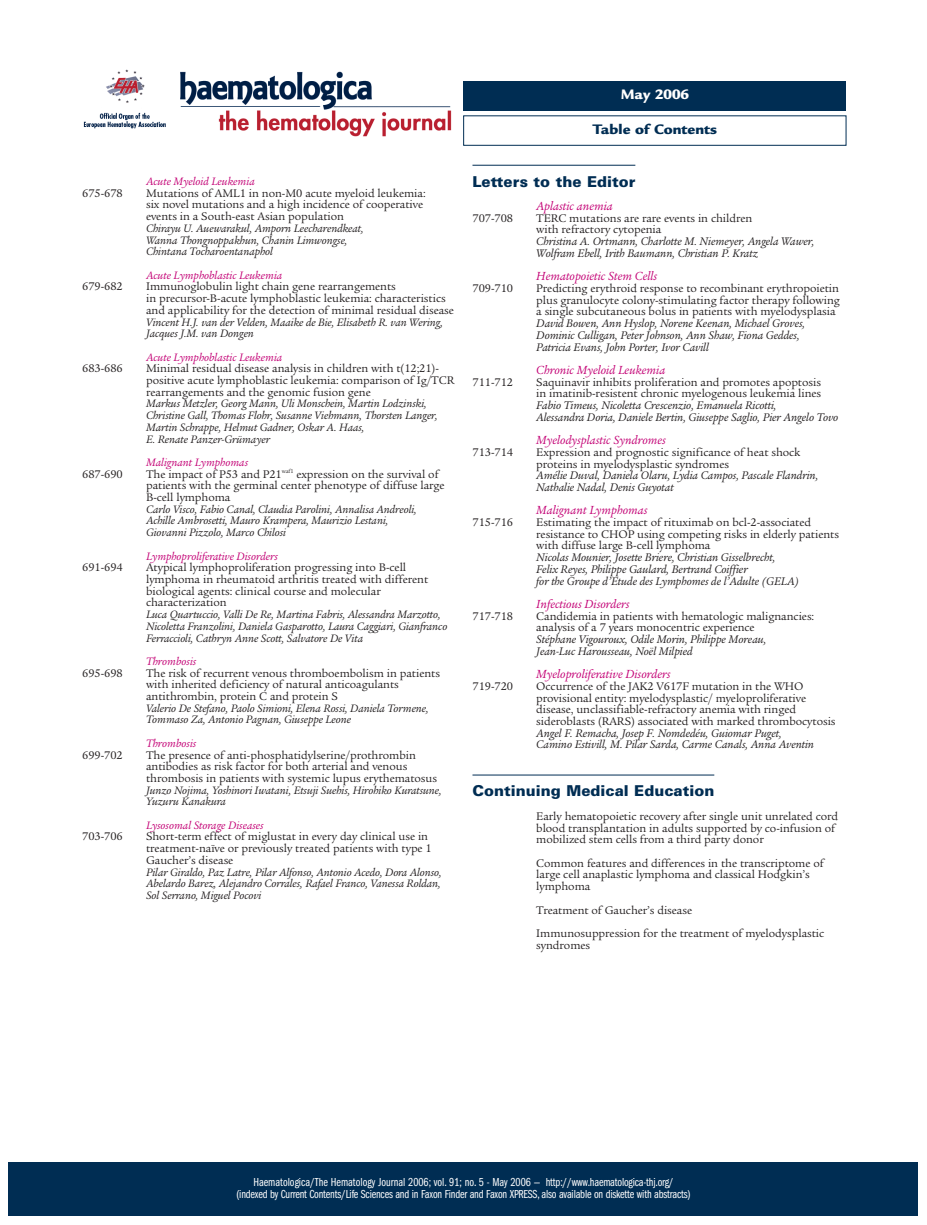
<style>
.page{position:relative;width:927px;height:1225px;background:#fff}
.page>*{position:absolute;margin:0;border:0;box-sizing:border-box;transform-origin:0 0}
.t1{font:900 15px "Univers";color:#002d53}
.t2{font:900 15px "Legacy Sans";color:#002d53}
.t3{font:900 15px "Legacy Sans";color:#fff}
.t4{font:italic 12.75px "Legacy Serif";color:#c30175}
.t5{font:12px/11.7px "Legacy Serif";letter-spacing:-.005em;color:#231f20}
.t6{font:italic 12px/11.7px "Legacy Serif";letter-spacing:-.005em;color:#231f20}
.t7{font:12px/12px "Franklin Gothic Book Cmpr";letter-spacing:-.015em;color:#fff;text-align:center}
.t8{font:italic 11.7px/11.7px "Legacy Serif";letter-spacing:-.005em;color:#231f20}
.t9{font:italic 11.7px "Legacy Serif";color:#c30175}
</style>
<div class="page">
<hr style="left:472px;top:165px;width:163px;height:1px;background:#002d53">
<hr style="left:472px;top:775px;width:242px;height:1px;background:#002d53">
<img style="left:83px;top:69px;width:369px;height:68px">
<div style="left:463px;top:81px;width:383px;height:30px;background:#002d53"></div>
<div style="left:9px;top:1161px;width:909px;height:54px;background:#002d53"></div>
<p class="t3" style="left:621px;top:89px;width:70px">May 2006</p>
<p class="t9" style="left:146px;top:177px;width:110px">Acute Myeloid Leukemia</p>
<p class="t5" style="left:82px;top:188px;width:42px">675-678</p>
<p class="t5" style="left:146px;top:188px;width:281px">Mutations of AML1 in non-M0 acute myeloid leukemia: six novel mutations and a high incidence of cooperative events in a South-east Asian population</p>
<p class="t8" style="left:146px;top:223px;width:219px">Chirayu U. Auewarakul, Amporn Leecharendkeat,<br>Wanna Thongnoppakhun, Chanin Limwongse,<br>Chintana Tocharoentanaphol</p>
<p class="t9" style="left:146px;top:271px;width:138px">Acute Lymphoblastic Leukemia</p>
<p class="t5" style="left:82px;top:282px;width:42px">679-682</p>
<p class="t5" style="left:146px;top:282px;width:309px">Immunoglobulin light chain gene rearrangements<br>in precursor-B-acute lymphoblastic leukemia: characteristics and applicability for the detection of minimal residual disease</p>
<p class="t8" style="left:146px;top:317px;width:298px">Vincent H.J. van der Velden, Maaike de Bie, Elisabeth R. van Wering,<br>Jacques J.M. van Dongen</p>
<p class="t9" style="left:146px;top:352px;width:138px">Acute Lymphoblastic Leukemia</p>
<p class="t5" style="left:82px;top:364px;width:42px">683-686</p>
<p class="t5" style="left:146px;top:364px;width:310px">Minimal residual disease analysis in children with t(12;21)- positive acute lymphoblastic leukemia: comparison of Ig/TCR rearrangements and the genomic fusion gene</p>
<p class="t8" style="left:146px;top:399px;width:293px">Markus Metzler, Georg Mann, Uli Monschein, Martin Lodzinski, Christine Gall, Thomas Flohr, Susanne Viehmann, Thorsten Langer, Martin Schrappe, Helmut Gadner, Oskar A. Haas,<br>E. Renate Panzer-Grümayer</p>
<p class="t9" style="left:146px;top:458px;width:104px">Malignant Lymphomas</p>
<p class="t5" style="left:82px;top:469px;width:42px">687-690</p>
<p class="t5" style="left:146px;top:469px;width:300px">The impact of P53 and P21<sup>waf1</sup> expression on the survival of patients with the germinal center phenotype of diffuse large<br>B-cell lymphoma</p>
<p class="t8" style="left:146px;top:504px;width:272px">Carlo Visco, Fabio Canal, Claudia Parolini, Annalisa Andreoli,<br>Achille Ambrosetti, Mauro Krampera, Maurizio Lestani,<br>Giovanni Pizzolo, Marco Chilosi</p>
<p class="t9" style="left:146px;top:551px;width:133px">Lymphoproliferative Disorders</p>
<p class="t5" style="left:82px;top:563px;width:42px">691-694</p>
<p class="t5" style="left:146px;top:563px;width:284px">Atypical lymphoproliferation progressing into B-cell lymphoma in rheumatoid arthritis treated with different biological agents: clinical course and molecular characterization</p>
<p class="t8" style="left:146px;top:610px;width:303px">Luca Quartuccio, Valli De Re, Martina Fabris, Alessandra Marzotto,<br>Nicoletta Franzolini, Daniela Gasparotto, Laura Caggiari, Gianfranco<br>Ferraccioli, Cathryn Anne Scott, Salvatore De Vita</p>
<p class="t9" style="left:146px;top:657px;width:52px">Thrombosis</p>
<p class="t5" style="left:82px;top:668px;width:42px">695-698</p>
<p class="t5" style="left:146px;top:668px;width:296px">The risk of recurrent venous thromboembolism in patients with inherited deficiency of natural anticoagulants antithrombin, protein C and protein S</p>
<p class="t8" style="left:146px;top:703px;width:284px">Valerio De Stefano, Paolo Simioni, Elena Rossi, Daniela Tormene,<br>Tommaso Za, Antonio Pagnan, Giuseppe Leone</p>
<p class="t9" style="left:146px;top:739px;width:52px">Thrombosis</p>
<p class="t5" style="left:82px;top:750px;width:42px">699-702</p>
<p class="t5" style="left:146px;top:750px;width:293px">The presence of anti-phosphatidylserine/prothrombin antibodies as risk factor for both arterial and venous thrombosis in patients with systemic lupus erythematosus</p>
<p class="t8" style="left:146px;top:785px;width:297px">Junzo Nojima, Yoshinori Iwatani, Etsuji Suehis, Hirohiko Kuratsune,<br>Yuzuru Kanakura</p>
<p class="t9" style="left:146px;top:820px;width:119px">Lysosomal Storage Diseases</p>
<p class="t5" style="left:82px;top:832px;width:42px">703-706</p>
<p class="t5" style="left:146px;top:832px;width:287px">Short-term effect of miglustat in every day clinical use in treatment-naïve or previously treated patients with type 1<br>Gaucher’s disease</p>
<p class="t8" style="left:146px;top:867px;width:297px;text-align:justify">Pilar Giraldo, Paz Latre, Pilar Alfonso, Antonio Acedo, Dora Alonso, Abelardo Barez, Alejandro Corrales, Rafael Franco, Vanessa Roldan, Sol Serrano, Miguel Pocovi</p>
<p class="t2" style="left:593px;top:124px;width:126px">Table of Contents</p>
<p class="t1" style="left:472px;top:176px;width:164px">Letters to the Editor</p>
<p class="t4" style="left:536px;top:201px;width:78px">Aplastic anemia</p>
<p class="t5" style="left:472px;top:213px;width:42px">707-708</p>
<p class="t5" style="left:536px;top:213px;width:218px">TERC mutations are rare events in children with refractory cytopenia</p>
<p class="t6" style="left:536px;top:237px;width:280px">Christina A. Ortmann, Charlotte M. Niemeyer, Angela Wawer,<br>Wolfram Ebell, Irith Baumann, Christian P. Kratz</p>
<p class="t4" style="left:536px;top:271px;width:123px">Hematopoietic Stem Cells</p>
<p class="t5" style="left:472px;top:283px;width:42px">709-710</p>
<p class="t5" style="left:536px;top:283px;width:305px;text-align:justify">Predicting erythroid response to recombinant erythropoietin plus granulocyte colony-stimulating factor therapy following a single subcutaneous bolus in patients with myelodysplasia</p>
<p class="t6" style="left:536px;top:319px;width:270px">David Bowen, Ann Hyslop, Norene Keenan, Michael Groves,<br>Dominic Culligan, Peter Johnson, Ann Shaw, Fiona Geddes,<br>Patricia Evans, John Porter, Ivor Cavill</p>
<p class="t4" style="left:536px;top:365px;width:130px">Chronic Myeloid Leukemia</p>
<p class="t5" style="left:472px;top:377px;width:42px">711-712</p>
<p class="t5" style="left:536px;top:377px;width:287px">Saquinavir inhibits proliferation and promotes apoptosis in imatinib-resistent chronic myelogenous leukemia lines</p>
<p class="t6" style="left:536px;top:400px;width:304px">Fabio Timeus, Nicoletta Crescenzio, Emanuela Ricotti,<br>Alessandra Doria, Daniele Bertin, Giuseppe Saglio, Pier Angelo Tovo</p>
<p class="t4" style="left:536px;top:435px;width:131px">Myelodysplastic Syndromes</p>
<p class="t5" style="left:472px;top:447px;width:42px">713-714</p>
<p class="t5" style="left:536px;top:447px;width:266px">Expression and prognostic significance of heat shock proteins in myelodysplastic syndromes</p>
<p class="t6" style="left:536px;top:471px;width:284px">Amélie Duval, Daniela Olaru, Lydia Campos, Pascale Flandrin,<br>Nathalie Nadal, Denis Guyotat</p>
<p class="t4" style="left:536px;top:505px;width:113px">Malignant Lymphomas</p>
<p class="t5" style="left:472px;top:517px;width:42px">715-716</p>
<p class="t5" style="left:536px;top:517px;width:304px">Estimating the impact of rituximab on bcl-2-associated resistance to CHOP using competing risks in elderly patients with diffuse large B-cell lymphoma</p>
<p class="t6" style="left:536px;top:553px;width:264px">Nicolas Mounier, Josette Briere, Christian Gisselbrecht,<br>Felix Reyes, Philippe Gaulard, Bertrand Coiffier<br>for the Groupe d’Etude des Lymphomes de l’Adulte (GELA)</p>
<p class="t4" style="left:536px;top:599px;width:95px">Infectious Disorders</p>
<p class="t5" style="left:472px;top:611px;width:42px">717-718</p>
<p class="t5" style="left:536px;top:611px;width:279px">Candidemia in patients with hematologic malignancies: analysis of a 7 years monocentric experience</p>
<p class="t6" style="left:536px;top:634px;width:232px">Stéphane Vigouroux, Odile Morin, Philippe Moreau,<br>Jean-Luc Harousseau, Noël Milpied</p>
<p class="t4" style="left:536px;top:669px;width:136px">Myeloproliferative Disorders</p>
<p class="t5" style="left:472px;top:681px;width:42px">719-720</p>
<p class="t5" style="left:536px;top:681px;width:301px">Occurrence of the JAK2 V617F mutation in the WHO provisional entity: myelodysplastic/ myeloproliferative disease, unclassifiable-refractory anemia with ringed sideroblasts (RARS) associated with marked thrombocytosis</p>
<p class="t6" style="left:536px;top:728px;width:279px">Angel F. Remacha, Josep F. Nomdedéu, Guiomar Puget,<br>Camino Estivill, M. Pilar Sarda, Carme Canals, Anna Aventin</p>
<p class="t1" style="left:472px;top:785px;width:243px">Continuing Medical Education</p>
<p class="t5" style="left:536px;top:811px;width:303px">Early hematopoietic recovery after single unit unrelated cord blood transplantation in adults supported by co-infusion of mobilized stem cells from a third party donor</p>
<p class="t5" style="left:536px;top:858px;width:289px">Common features and differences in the transcriptome of large cell anaplastic lymphoma and classical Hodgkin’s lymphoma</p>
<p class="t5" style="left:536px;top:899px;width:290px;line-height:23.4px">Treatment of Gaucher’s disease<br>Immunosuppression for the treatment of myelodysplastic</p>
<p class="t5" style="left:536px;top:940px;width:55px">syndromes</p>
<p class="t7" style="left:236px;top:1176px;width:456px">Haematologica/The Hematology Journal 2006; vol. 91; no. 5 - May 2006 — http://www.haematologica-thj.org/ (indexed by Current Contents/Life Sciences and in Faxon Finder and Faxon XPRESS, also available on diskette with abstracts)</p>
</div>
